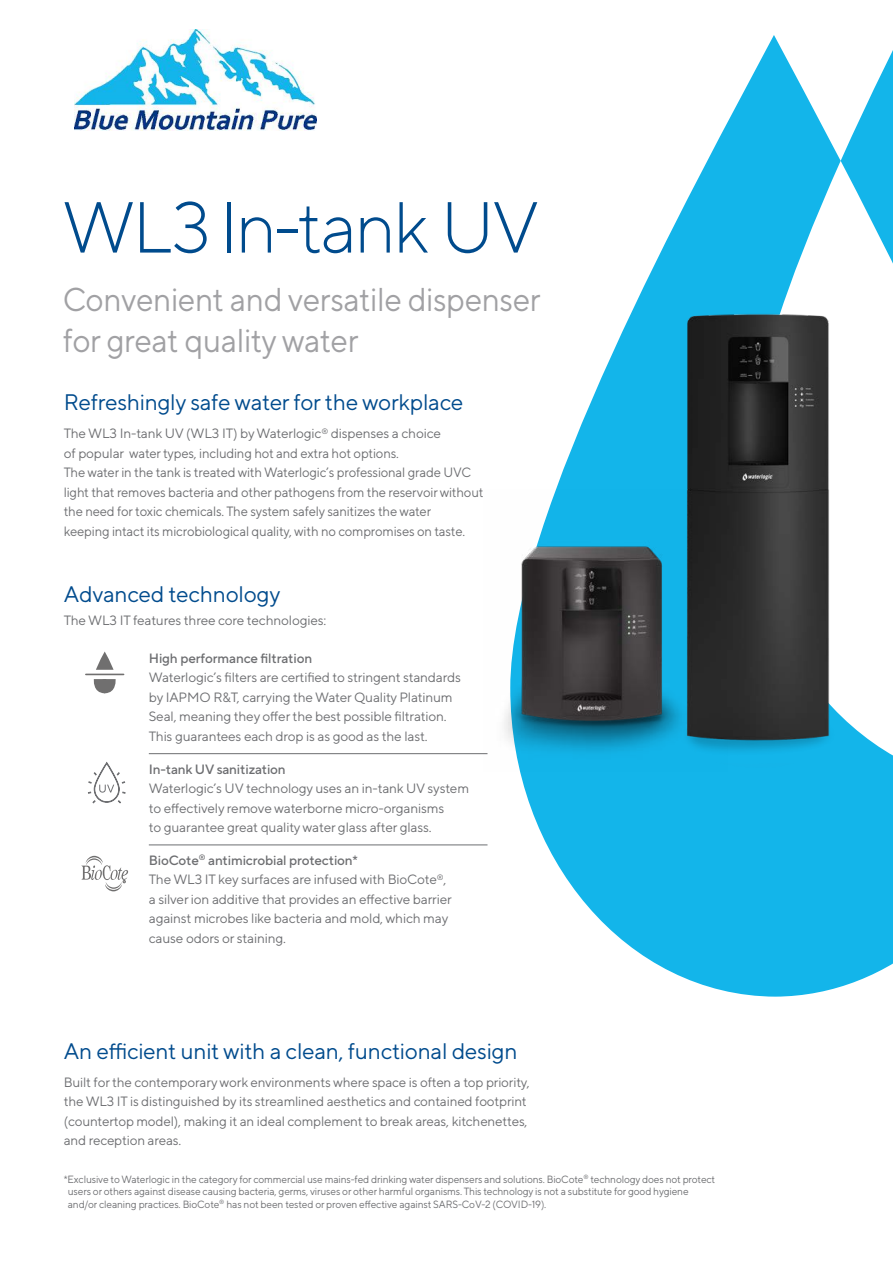
<style>
.page{position:relative;width:893px;height:1263px;background:#fff}
.page>*{position:absolute;margin:0;border:0;box-sizing:border-box;transform-origin:0 0}
.t1{font:300 72px "TT Norms Pro";letter-spacing:-.03em;color:#004b8d}
.t2{font:33px/40.5px "TT Norms Pro";letter-spacing:-.01em;color:#a1a1a4;scale:.95 1}
.t3{font:22.5px "TT Norms Pro";letter-spacing:-.01em;color:#004b8d}
.t4{font:13.5px/19.5px "TT Norms Pro";letter-spacing:-.01em;color:#6d6e71}
.t5{font:500 13.5px "TT Norms Pro";letter-spacing:-.01em;color:#6d6e71}
.t6{font:10.5px/12.6px "TT Norms Pro";letter-spacing:-.01em;color:#6d6e71;scale:.96 1}
.s1{font-weight:500}
</style>
<div class="page">
<svg style="left:520px;top:35px;width:373px;height:962px;fill:#13b5ea"></svg>
<hr style="left:149px;top:753px;width:338px;height:1px;background:#6d6e71">
<hr style="left:149px;top:845px;width:338px;height:1px;background:#6d6e71">
<hr style="left:86px;top:674px;width:38px;height:1px;background:#706f6f">
<svg style="left:96px;top:651px;width:18px;height:19px"></svg>
<svg style="left:93px;top:679px;width:23px;height:14px"></svg>
<svg style="left:81px;top:856px;width:47px;height:35px"></svg>
<img style="left:484px;top:489px;width:73px;height:282px">
<img style="left:557px;top:223px;width:336px;height:590px">
<svg style="left:88px;top:762px;width:37px;height:41px"></svg>
<img style="left:74px;top:30px;width:242px;height:101px">
<h1 class="t1" style="left:63px;top:175px;width:478px">WL3 In-tank UV</h1>
<h2 class="t2" style="left:63px;top:277px;width:505px">Convenient and versatile dispenser for great quality water</h2>
<h3 class="t3" style="left:64px;top:386px;width:401px">Refreshingly safe water for the workplace</h3>
<p class="t4" style="left:64px;top:423px;width:421px">The WL3 In-tank UV (WL3 IT) by Waterlogic<sup>®</sup> dispenses a choice<br>of popular water types, including hot and extra hot options.<br>The water in the tank is treated with Waterlogic’s professional grade UVC light that removes bacteria and other pathogens from the reservoir without the need for toxic chemicals. The system safely sanitizes the water<br>keeping intact its microbiological quality, with no compromises on taste.</p>
<h3 class="t3" style="left:64px;top:577px;width:218px">Advanced technology</h3>
<p class="t4" style="left:64px;top:609px;width:264px">The WL3 IT features three core technologies:</p>
<p class="t5" style="left:149px;top:648px;width:165px">High performance filtration</p>
<p class="t4" style="left:149px;top:667px;width:314px">Waterlogic’s filters are certified to stringent standards by IAPMO R&amp;T, carrying the Water Quality Platinum Seal, meaning they offer the best possible filtration.<br>This guarantees each drop is as good as the last.</p>
<p class="t5" style="left:149px;top:759px;width:138px">In-tank UV sanitization</p>
<p class="t4" style="left:149px;top:778px;width:322px">Waterlogic’s UV technology uses an in-tank UV system to effectively remove waterborne micro-organisms<br>to guarantee great quality water glass after glass.</p>
<p class="t4" style="left:149px;top:849px;width:304px"><span class="s1">BioCote</span><sup>®</sup> <span class="s1">antimicrobial protection*<br></span>The WL3 IT key surfaces are infused with BioCote<sup>®</sup>, a silver ion additive that provides an effective barrier against microbes like bacteria and mold, which may cause odors or staining.</p>
<h3 class="t3" style="left:64px;top:1035px;width:455px">An efficient unit with a clean, functional design</h3>
<p class="t4" style="left:64px;top:1071px;width:467px">Built for the contemporary work environments where space is often a top priority, the WL3 IT is distinguished by its streamlined aesthetics and contained footprint (countertop model), making it an ideal complement to break areas, kitchenettes, and reception areas.</p>
<p class="t6" style="left:68px;top:1172px;width:676px;text-indent:-4px">*Exclusive to Waterlogic in the category for commercial use mains-fed drinking water dispensers and solutions. BioCote<sup>®</sup> technology does not protect users or others against disease causing bacteria, germs, viruses or other harmful organisms. This technology is not a substitute for good hygiene and/or cleaning practices. BioCote<sup>®</sup> has not been tested or proven effective against SARS-CoV-2 (COVID-19).</p>
</div>
